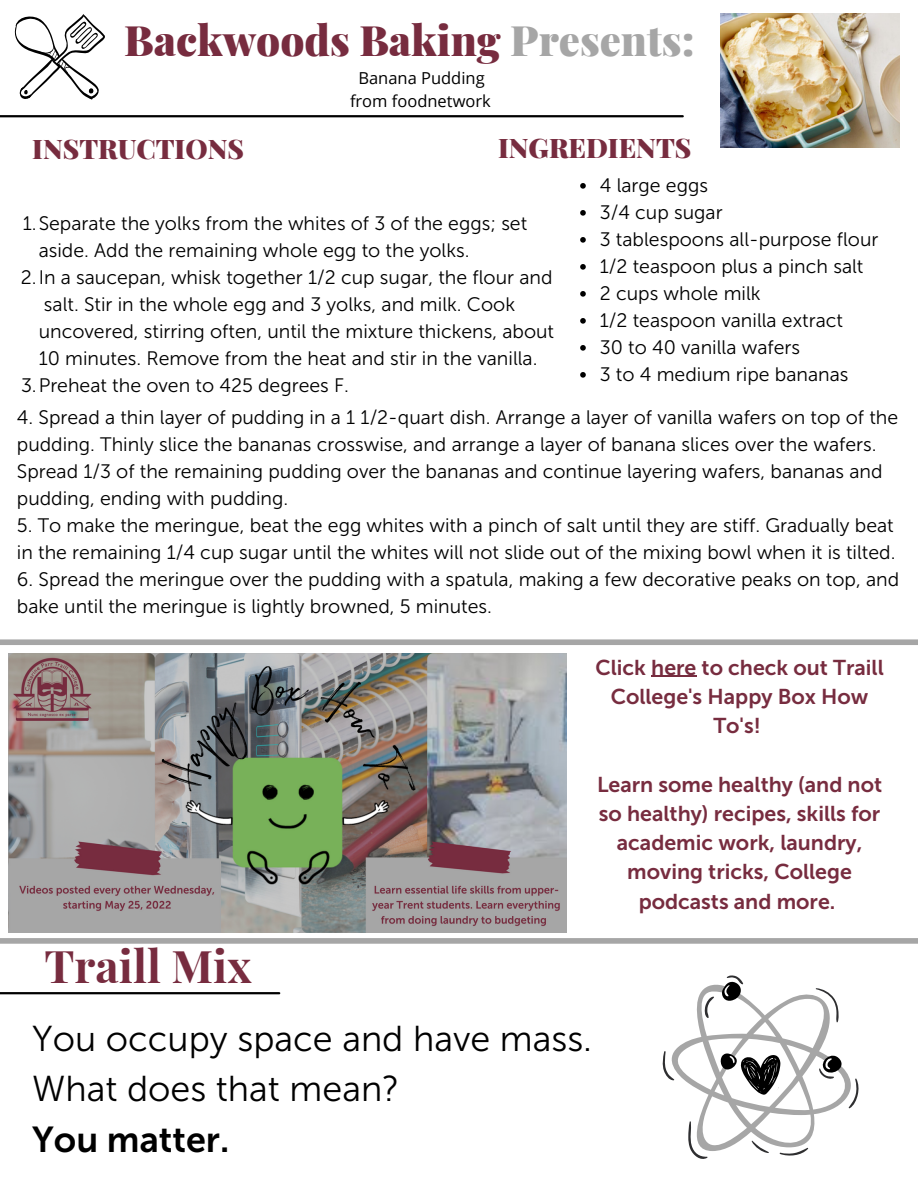
<style>
.page{position:relative;width:918px;height:1188px;background:#fff}
.page>*{position:absolute;margin:0;border:0;box-sizing:border-box;transform-origin:0 0}
.t1{font:700 45px "Playfair Display";color:#772c3f}
.t2{font:900 42px "Playfair Display";color:#772c3f}
.t3{font:35.85px/49.5px "Museo Sans 300";color:#000}
.t4{font:35.85px "Museo Sans 700";color:#000}
.t5{font:900 27px "Playfair Display";color:#772c3f}
.t6{font:21.45px/29.2px "Museo Sans 700";color:#772c3f;text-align:center}
.t7{font:19.5px/27px "Museo Sans 300";color:#000}
.t8{font:16.5px/23.7px "Open Sans";color:#000;text-align:center}
.s1{color:#a6a6a6}
</style>
<div class="page">
<hr style="left:0;top:115px;width:683px;height:2px;background:#000">
<hr style="left:0;top:992px;width:279px;height:2px;background:#000">
<svg style="left:14px;top:14px;width:91px;height:86px"></svg>
<div style="left:0;top:639px;width:918px;height:6px;background:#a6a6a6"></div>
<div style="left:0;top:938px;width:918px;height:6px;background:#a6a6a6"></div>
<img style="left:9px;top:653px;width:558px;height:279px">
<img style="left:721px;top:14px;width:179px;height:133px">
<svg style="left:663px;top:975px;width:195px;height:184px"></svg>
<hr style="left:651px;top:676px;width:45px;height:1px;background:#772c3f">
<svg style="left:580px;top:183px;width:6px;height:6px"></svg>
<svg style="left:580px;top:210px;width:6px;height:6px"></svg>
<svg style="left:580px;top:237px;width:6px;height:6px"></svg>
<svg style="left:580px;top:264px;width:6px;height:6px"></svg>
<svg style="left:580px;top:291px;width:6px;height:6px"></svg>
<svg style="left:580px;top:318px;width:6px;height:6px"></svg>
<svg style="left:580px;top:345px;width:6px;height:6px"></svg>
<svg style="left:580px;top:372px;width:6px;height:6px"></svg>
<h2 class="t2" style="left:124px;top:10px;width:572px">Backwoods Baking <span class="s1">Presents:</span></h2>
<h3 class="t5" style="left:32px;top:129px;width:213px">INSTRUCTIONS</h3>
<p class="t8" style="left:350px;top:65px;width:142px">Banana Pudding from foodnetwork</p>
<h3 class="t5" style="left:498px;top:129px;width:195px">INGREDIENTS</h3>
<p class="t7" style="left:23px;top:210px;width:506px">1.Separate the yolks from the whites of 3 of the eggs; set</p>
<p class="t7" style="left:39px;top:237px;width:432px">aside. Add the remaining whole egg to the yolks.</p>
<p class="t7" style="left:21px;top:264px;width:533px">2.In a saucepan, whisk together 1/2 cup sugar, the flour and</p>
<p class="t7" style="left:44px;top:291px;width:473px">salt. Stir in the whole egg and 3 yolks, and milk. Cook</p>
<p class="t7" style="left:39px;top:318px;width:517px">uncovered, stirring often, until the mixture thickens, about</p>
<p class="t7" style="left:39px;top:345px;width:500px">10 minutes. Remove from the heat and stir in the vanilla.</p>
<p class="t7" style="left:21px;top:372px;width:329px">3.Preheat the oven to 425 degrees F.</p>
<p class="t7" style="left:600px;top:172px;width:280px">4 large eggs<br>3/4 cup sugar<br>3 tablespoons all-purpose flour<br>1/2 teaspoon plus a pinch salt<br>2 cups whole milk<br>1/2 teaspoon vanilla extract<br>30 to 40 vanilla wafers<br>3 to 4 medium ripe bananas</p>
<p class="t7" style="left:17px;top:404px;width:883px">4. Spread a thin layer of pudding in a 1 1/2-quart dish. Arrange a layer of vanilla wafers on top of the pudding. Thinly slice the bananas crosswise, and arrange a layer of banana slices over the wafers.<br>Spread 1/3 of the remaining pudding over the bananas and continue layering wafers, bananas and pudding, ending with pudding.</p>
<p class="t7" style="left:17px;top:512px;width:880px">5. To make the meringue, beat the egg whites with a pinch of salt until they are stiff. Gradually beat in the remaining 1/4 cup sugar until the whites will not slide out of the mixing bowl when it is tilted.</p>
<p class="t7" style="left:17px;top:566px;width:884px">6. Spread the meringue over the pudding with a spatula, making a few decorative peaks on top, and bake until the meringue is lightly browned, 5 minutes.</p>
<p class="t6" style="left:595px;top:653px;width:290px">Click here to check out Traill<br>College's Happy Box How<br>To's!</p>
<h1 class="t1" style="left:44px;top:934px;width:209px">Traill Mix</h1>
<p class="t6" style="left:597px;top:770px;width:287px">Learn some healthy (and not so healthy) recipes, skills for academic work, laundry, moving tricks, College podcasts and more.</p>
<h3 class="t3" style="left:32px;top:1015px;width:561px">You occupy space and have mass.<br>What does that mean?</h3>
<h3 class="t4" style="left:32px;top:1118px;width:199px">You matter.</h3>
</div>
